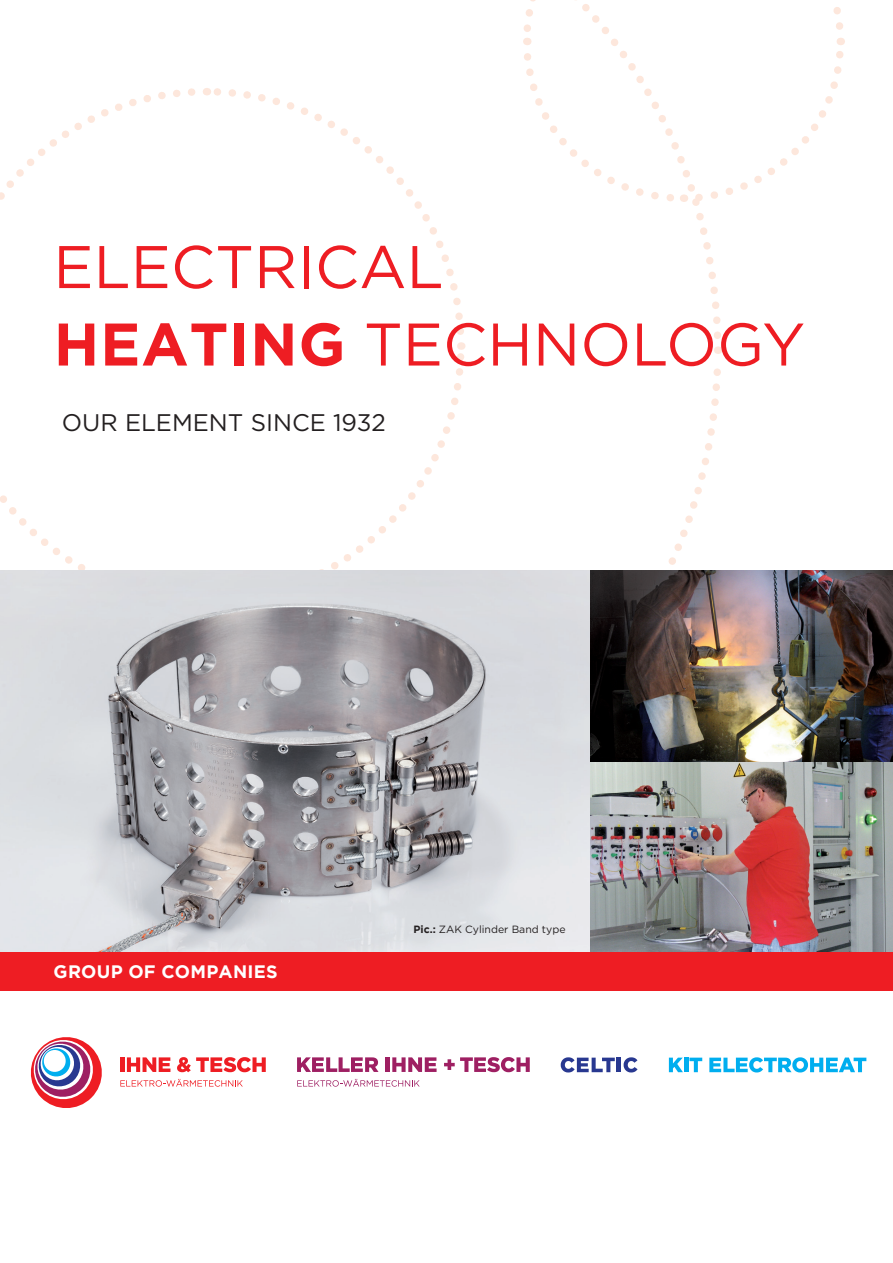
<style>
.page{position:relative;width:893px;height:1263px;background:#fff}
.page>*{position:absolute;margin:0;border:0;box-sizing:border-box;transform-origin:0 0}
.t1{font:60px "Gotham";color:#ee1d23}
.subline{font:24px "Gotham";color:#231f20}
.t2{font:700 18px "Gotham";letter-spacing:.015em;color:#fff}
.Bildinfo-Überschrift{font:10.5px "Gotham";color:#231f20}
.s1{font-weight:700}
</style>
<div class="page">
<svg style="left:725px;top:7px;width:120px;height:188px"></svg>
<svg style="left:320px;top:350px;width:403px;height:220px"></svg>
<svg style="left:206px;top:0;width:515px;height:343px"></svg>
<svg style="left:0;top:88px;width:196px;height:112px"></svg>
<img style="left:590px;top:761px;width:303px;height:191px">
<img style="left:590px;top:570px;width:303px;height:191px">
<svg style="left:0;top:570px;width:590px;height:382px;background:#bfbfc3"></svg>
<div style="left:0;top:952px;width:893px;height:38px;background:#ee1d23"></div>
<hr style="left:120px;top:1057px;width:4px;height:15px;background:#ee1d23">
<svg style="left:127px;top:1057px;width:43px;height:15px"></svg>
<svg style="left:177px;top:1057px;width:89px;height:15px"></svg>
<svg style="left:120px;top:1079px;width:123px;height:8px"></svg>
<svg style="left:297px;top:1079px;width:123px;height:8px"></svg>
<svg style="left:31px;top:1037px;width:71px;height:71px"></svg>
<svg style="left:297px;top:1057px;width:81px;height:15px"></svg>
<div style="left:385px;top:1057px;width:5px;height:15px;background:#9e1f62"></div>
<svg style="left:392px;top:1057px;width:45px;height:15px"></svg>
<svg style="left:444px;top:1057px;width:86px;height:15px"></svg>
<svg style="left:561px;top:1057px;width:54px;height:15px"></svg>
<hr style="left:617px;top:1058px;width:4px;height:14px;background:#283890">
<svg style="left:624px;top:1057px;width:14px;height:15px"></svg>
<svg style="left:669px;top:1058px;width:14px;height:14px"></svg>
<hr style="left:684px;top:1058px;width:4px;height:14px;background:#00aeef">
<svg style="left:689px;top:1058px;width:13px;height:14px"></svg>
<svg style="left:709px;top:1057px;width:157px;height:15px"></svg>
<p class="t1" style="left:53px;top:228px;width:392px">ELECTRICAL</p>
<p class="t1" style="left:54px;top:306px;width:753px"><span class="s1">HEATING</span> TECHNOLOGY</p>
<p class="subline" style="left:62px;top:407px;width:326px">OUR ELEMENT SINCE 1932</p>
<p class="t2" style="left:54px;top:961px;width:226px">GROUP OF COMPANIES</p>
<p class="Bildinfo-Überschrift" style="left:414px;top:922px;width:154px"><span class="s1">Pic.:</span> ZAK Cylinder Band type</p>
</div>
